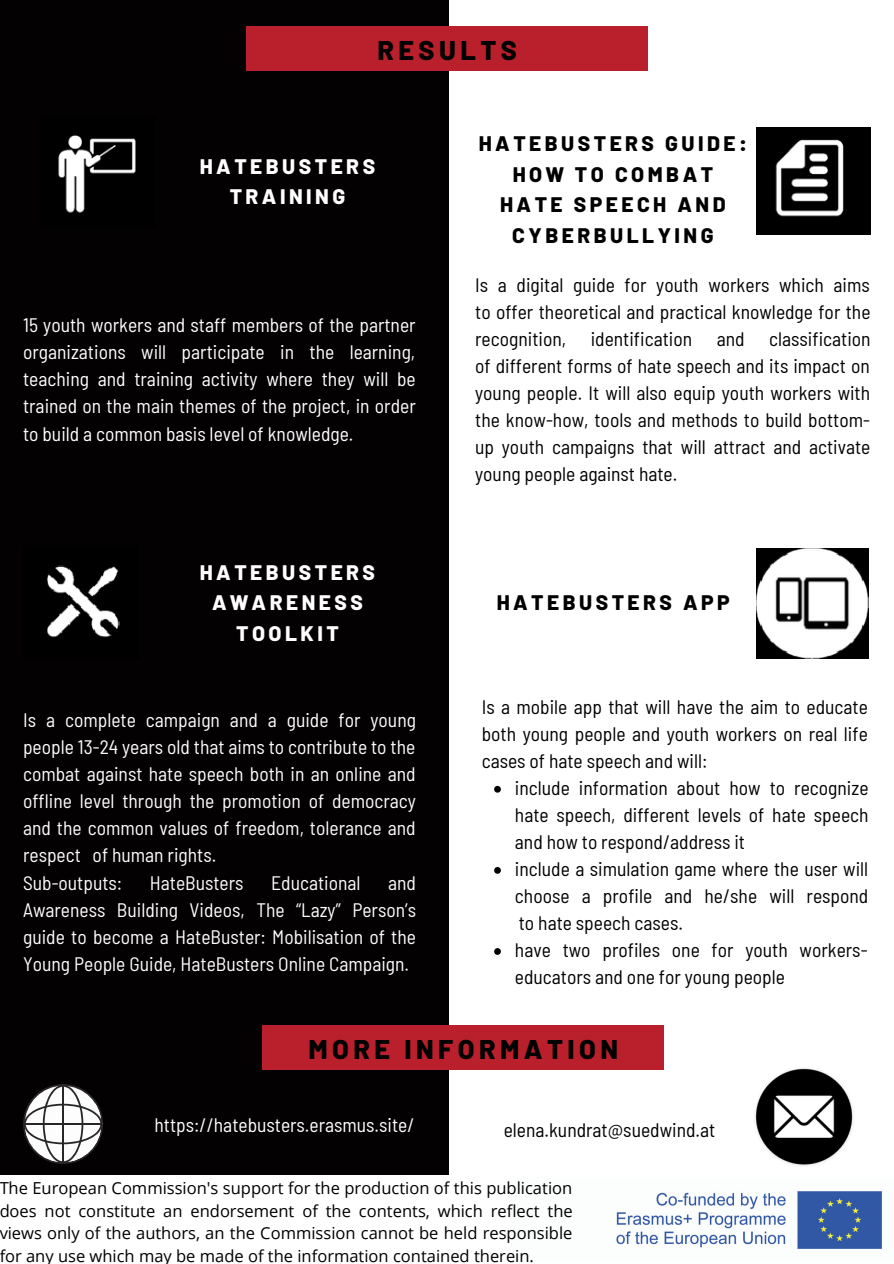
<style>
.page{position:relative;width:894px;height:1264px;background:#fff}
.page>*{position:absolute;margin:0;border:0;box-sizing:border-box;transform-origin:0 0}
.t1{font:800 27px "Barlow";letter-spacing:.165em;color:#000}
.t2{font:800 21px/30.8px "Barlow";letter-spacing:.165em;color:#000;text-align:center}
.t3{font:800 21px/30.8px "Barlow";letter-spacing:.165em;color:#fff;text-align:center}
.t4{font:semi-condensed 19.5px/27px "Barlow";color:#000;text-align:justify}
.t5{font:semi-condensed 19.5px/27px "Barlow";color:#fefdfd}
.t6{font:semi-condensed 19.5px/27px "Barlow";color:#fff;text-align:justify}
.t7{font:16.5px/22.5px "Open Sans";color:#000;text-align:justify}
.s1{color:#fff}
</style>
<div class="page">
<div style="left:0;top:0;width:448px;height:1174px;background:#030101"></div>
<div style="left:246px;top:27px;width:402px;height:44px;background:#b9202c"></div>
<img style="left:616px;top:1191px;width:266px;height:58px">
<img style="left:58px;top:135px;width:78px;height:78px">
<img style="left:756px;top:127px;width:114px;height:107px">
<img style="left:47px;top:565px;width:73px;height:72px">
<img style="left:756px;top:548px;width:112px;height:111px">
<svg style="left:23px;top:1084px;width:80px;height:79px"></svg>
<hr style="left:62px;top:1085px;width:2px;height:77px;background:#292626">
<hr style="left:25px;top:1123px;width:76px;height:1px;background:#292626">
<div style="left:262px;top:1025px;width:402px;height:45px;background:#b9202c"></div>
<img style="left:755px;top:1068px;width:98px;height:98px">
<svg style="left:494px;top:786px;width:6px;height:6px"></svg>
<svg style="left:494px;top:867px;width:6px;height:6px"></svg>
<svg style="left:494px;top:948px;width:6px;height:6px"></svg>
<h1 class="t1" style="left:377px;top:33px;width:141px">RESULTS</h1>
<p class="t3" style="left:200px;top:151px;width:177px">HATEBUSTERS<br>TRAINING</p>
<p class="t6" style="left:23px;top:310px;width:394px">15 youth workers and staff members of the partner organizations will participate in the learning, teaching and training activity where they will be trained on the main themes of the project, in order to build a common basis level of knowledge.</p>
<p class="t3" style="left:200px;top:556px;width:177px">HATEBUSTERS<br>AWARENESS<br>TOOLKIT</p>
<p class="t5" style="left:23px;top:705px;width:394px"><span class="s1">Is</span> a complete campaign and a guide for young people 13-24 years old that aims to contribute to the combat against hate speech both in an online and offline level through the promotion of democracy and the common values of freedom, tolerance and respect of human rights.<br>Sub-outputs:</p>
<p class="t5" style="left:150px;top:867px;width:95px">HateBusters</p>
<p class="t5" style="left:271px;top:867px;width:91px">Educational</p>
<p class="t5" style="left:23px;top:867px;width:394px;text-align:justify;text-indent:365px">and Awareness Building Videos, The “Lazy” Person’s guide to become a HateBuster: Mobilisation of the Young People Guide, HateBusters Online Campaign.</p>
<p class="t2" style="left:478px;top:128px;width:269px">HATEBUSTERS GUIDE:<br>HOW TO COMBAT<br>HATE SPEECH AND<br>CYBERBULLYING</p>
<p class="t4" style="left:475px;top:270px;width:397px">Is a digital guide for youth workers which aims to offer theoretical and practical knowledge for the recognition,</p>
<p class="t4" style="left:475px;top:324px;width:397px;text-indent:294px">classification of different forms of hate speech and its impact on young people. It will also equip youth workers with the know-how, tools and methods to build bottom&shy;up youth campaigns that will attract and activate young people against hate.</p>
<p class="t4" style="left:590px;top:324px;width:103px">identification</p>
<p class="t4" style="left:716px;top:324px;width:29px">and</p>
<p class="t2" style="left:496px;top:586px;width:234px">HATEBUSTERS APP</p>
<p class="t4" style="left:481px;top:691px;width:387px">Is a mobile app that will have the aim to educate both young people and youth workers on real life cases of hate speech and will:</p>
<p class="t4" style="left:515px;top:773px;width:355px;text-align:left">include information about how to recognize hate speech, different levels of hate speech and how to respond/address it<br>include a simulation game where the user will choose a profile and he/she will respond to hate speech cases.<br>have two profiles one for youth workers&shy;educators and one for young people</p>
<h1 class="t1" style="left:308px;top:1032px;width:311px">MORE INFORMATION</h1>
<p class="t6" style="left:154px;top:1110px;width:261px">https://hatebusters.erasmus.site/</p>
<p class="t4" style="left:503px;top:1114px;width:213px">elena.kundrat@suedwind.at</p>
<p class="t7" style="left:-1px;top:1176px;width:574px">The European Commission's support for the production of this publication does not constitute an endorsement of the contents, which reflect the views only of the authors, an the Commission cannot be held responsible for any use which may be made of the information contained therein.</p>
</div>
